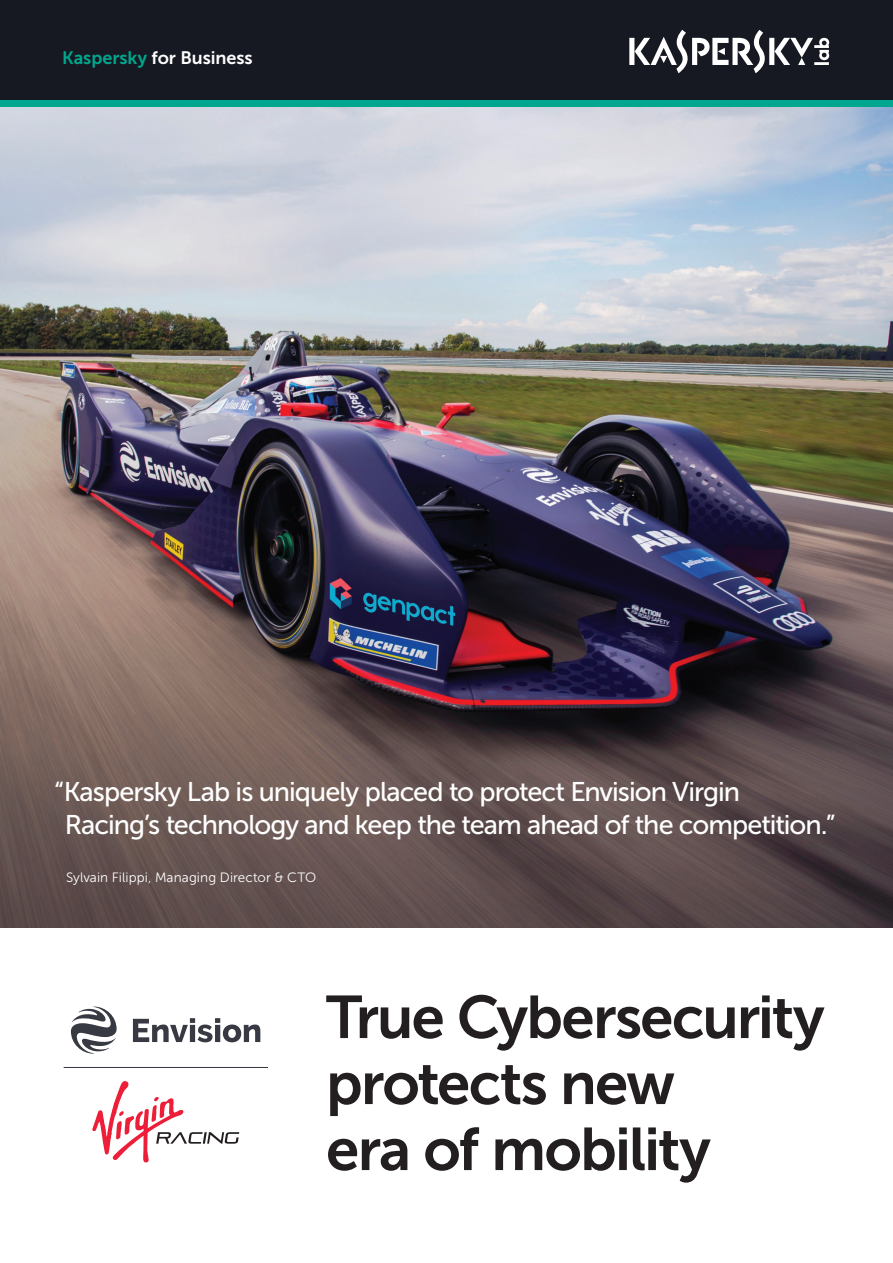
<style>
.page{position:relative;width:893px;height:1263px;background:#fff}
.page>*{position:absolute;margin:0;border:0;box-sizing:border-box;transform-origin:0 0}
.t1{font:60px/66px "Museo Sans 700";letter-spacing:-.03em;color:#231f20}
.t2{font:27px/32.4px "Museo Sans 500";letter-spacing:-.035em;color:#fff}
.t3{font:18px "Museo Sans 700";color:#fff}
.t4{font:13.5px "Museo Sans 300";letter-spacing:.005em;color:#fff}
.s1{color:#00a78e}
</style>
<div class="page">
<img style="left:0;top:106px;width:893px;height:822px">
<div style="left:0;top:0;width:893px;height:100px;background:#161922"></div>
<div style="left:0;top:100px;width:893px;height:6px;background:#00a78e"></div>
<svg style="left:629px;top:30px;width:200px;height:43px"></svg>
<svg style="left:92px;top:1081px;width:147px;height:81px"></svg>
<svg style="left:71px;top:1006px;width:46px;height:48px"></svg>
<svg style="left:133px;top:1018px;width:127px;height:24px"></svg>
<hr style="left:64px;top:1067px;width:203px;height:1px;background:#373a42">
<p class="t3" style="left:62px;top:48px;width:192px"><span class="s1">Kaspersky</span> for Business</p>
<p class="t2" style="left:65px;top:776px;width:772px;text-indent:-11px">“Kaspersky Lab is uniquely placed to protect Envision Virgin<br>Racing’s technology and keep the team ahead of the competition.”</p>
<p class="t4" style="left:66px;top:870px;width:252px">Sylvain Filippi, Managing Director &amp; CTO</p>
<h1 class="t1" style="left:326px;top:984px;width:500px">True Cybersecurity protects new<br>era of mobility</h1>
</div>
